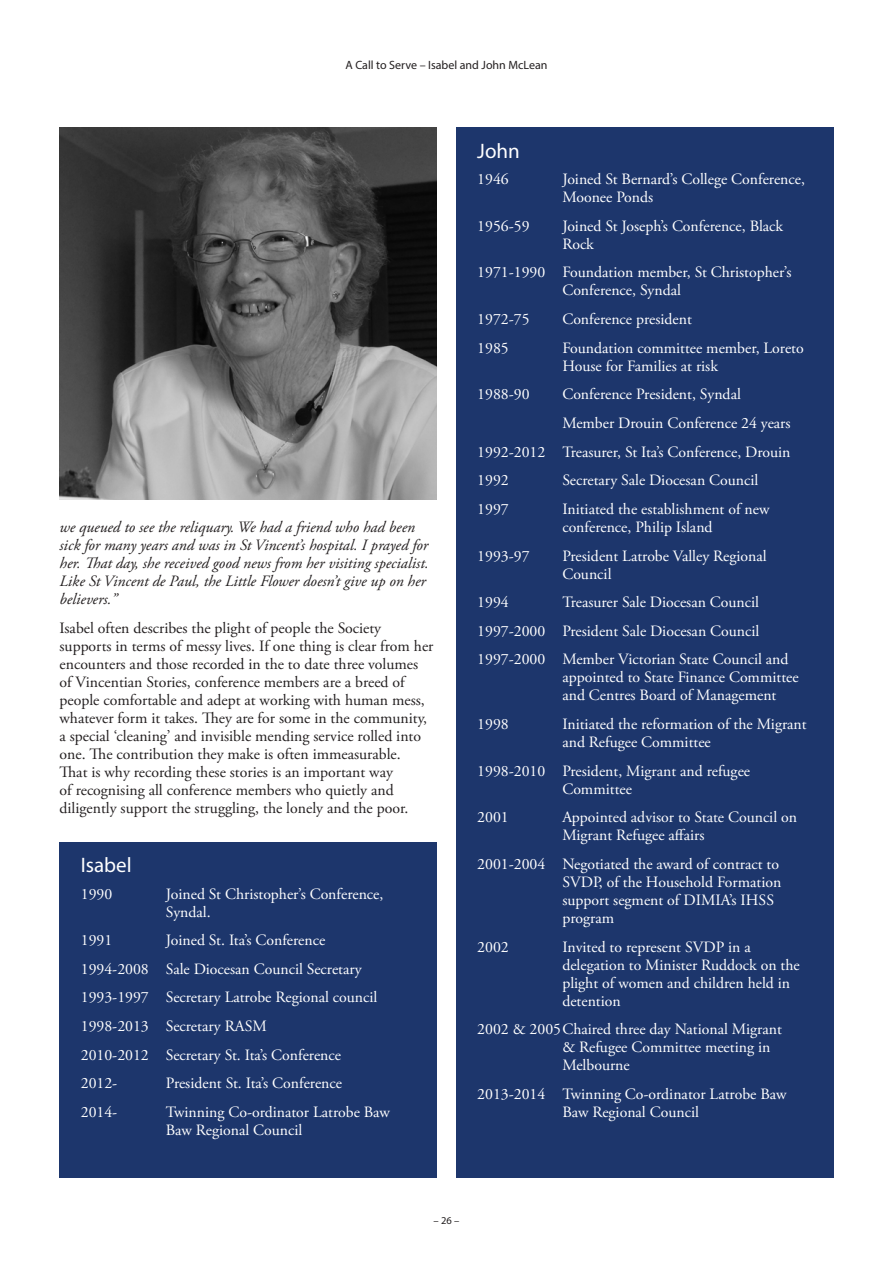
<style>
.page{position:relative;width:893px;height:1263px;background:#fff}
.page>*{position:absolute;margin:0;border:0;box-sizing:border-box;transform-origin:0 0}
.Sub_head{font:21px "Myriad Pro";color:#fff}
.Timeline{font:15.75px/18px "Adobe Garamond Pro";color:#fff}
.Body{font:15.75px/18px "Adobe Garamond Pro";color:#231f20}
.Body-2{font:italic 15.75px/18px "Adobe Garamond Pro";color:#231f20}
.t1{font:12px "Myriad Pro";color:#231f20}
.t2{font:10.5px "Myriad Pro";color:#231f20}
</style>
<div class="page">
<div style="left:60px;top:842px;width:377px;height:336px;background:#1d366c"></div>
<div style="left:456px;top:128px;width:377px;height:1050px;background:#1d366c"></div>
<img style="left:60px;top:128px;width:377px;height:372px">
<p class="t1" style="left:345px;top:58px;width:204px">A Call to Serve – Isabel and John McLean</p>
<p class="Body-2" style="left:60px;top:519px;width:371px">we queued to see the reliquary. We had a friend who had been sick for many years and was in St Vincent’s hospital. I prayed for her. That day, she received good news from her visiting specialist.<br>Like St Vincent de Paul, the Little Flower doesn’t give up on her believers.”</p>
<p class="Body" style="left:60px;top:619px;width:375px">Isabel often describes the plight of people the Society supports in terms of messy lives. If one thing is clear from her encounters and those recorded in the to date three volumes of Vincentian Stories, conference members are a breed of people comfortable and adept at working with human mess, whatever form it takes. They are for some in the community, a special ‘cleaning’ and invisible mending service rolled into one. The contribution they make is often immeasurable.<br>That is why recording these stories is an important way<br>of recognising all conference members who quietly and diligently support the struggling, the lonely and the poor.</p>
<p class="Sub_head" style="left:81px;top:852px;width:52px">Isabel</p>
<p class="Timeline" style="left:81px;top:885px;width:33px">1990</p>
<p class="Timeline" style="left:166px;top:885px;width:219px">Joined St Christopher’s Conference,<br>Syndal.</p>
<p class="Timeline" style="left:81px;top:932px;width:33px">1991</p>
<p class="Timeline" style="left:166px;top:932px;width:161px">Joined St. Ita’s Conference</p>
<p class="Timeline" style="left:81px;top:960px;width:283px">1994-2008 Sale Diocesan Council Secretary</p>
<p class="Timeline" style="left:81px;top:989px;width:298px">1993-1997 Secretary Latrobe Regional council</p>
<p class="Timeline" style="left:81px;top:1018px;width:187px">1998-2013 Secretary RASM</p>
<p class="Timeline" style="left:81px;top:1046px;width:262px">2010-2012 Secretary St. Ita’s Conference</p>
<p class="Timeline" style="left:81px;top:1075px;width:38px">2012-</p>
<p class="Timeline" style="left:166px;top:1075px;width:178px">President St. Ita’s Conference</p>
<p class="Timeline" style="left:81px;top:1103px;width:38px">2014-</p>
<p class="Timeline" style="left:166px;top:1103px;width:226px">Twinning Co-ordinator Latrobe Baw<br>Baw Regional Council</p>
<p class="Sub_head" style="left:477px;top:138px;width:44px">John</p>
<p class="Timeline" style="left:477px;top:171px;width:33px">1946</p>
<p class="Timeline" style="left:562px;top:171px;width:244px">Joined St Bernard’s College Conference,<br>Moonee Ponds</p>
<p class="Timeline" style="left:477px;top:217px;width:54px">1956-59</p>
<p class="Timeline" style="left:562px;top:217px;width:222px">Joined St Joseph’s Conference, Black<br>Rock</p>
<p class="Timeline" style="left:562px;top:264px;width:231px;text-indent:-85px">1971-1990 Foundation member, St Christopher’s<br>Conference, Syndal</p>
<p class="Timeline" style="left:477px;top:311px;width:54px">1972-75</p>
<p class="Timeline" style="left:562px;top:311px;width:131px">Conference president</p>
<p class="Timeline" style="left:477px;top:339px;width:33px">1985</p>
<p class="Timeline" style="left:562px;top:339px;width:243px">Foundation committee member, Loreto<br>House for Families at risk</p>
<p class="Timeline" style="left:477px;top:386px;width:54px">1988-90</p>
<p class="Timeline" style="left:562px;top:386px;width:180px">Conference President, Syndal</p>
<p class="Timeline" style="left:562px;top:414px;width:230px">Member Drouin Conference 24 years</p>
<p class="Timeline" style="left:477px;top:443px;width:315px">1992-2012 Treasurer, St Ita’s Conference, Drouin</p>
<p class="Timeline" style="left:477px;top:472px;width:33px">1992</p>
<p class="Timeline" style="left:562px;top:472px;width:198px">Secretary Sale Diocesan Council</p>
<p class="Timeline" style="left:477px;top:500px;width:33px">1997</p>
<p class="Timeline" style="left:562px;top:500px;width:209px">Initiated the establishment of new conference, Philip Island</p>
<p class="Timeline" style="left:477px;top:547px;width:54px">1993-97</p>
<p class="Timeline" style="left:562px;top:547px;width:206px">President Latrobe Valley Regional<br>Council</p>
<p class="Timeline" style="left:477px;top:594px;width:33px">1994</p>
<p class="Timeline" style="left:562px;top:594px;width:198px">Treasurer Sale Diocesan Council</p>
<p class="Timeline" style="left:477px;top:622px;width:284px">1997-2000 President Sale Diocesan Council</p>
<p class="Timeline" style="left:562px;top:651px;width:238px;text-indent:-85px">1997-2000 Member Victorian State Council and appointed to State Finance Committee and Centres Board of Management</p>
<p class="Timeline" style="left:477px;top:716px;width:33px">1998</p>
<p class="Timeline" style="left:562px;top:716px;width:246px">Initiated the reformation of the Migrant and Refugee Committee</p>
<p class="Timeline" style="left:562px;top:762px;width:189px;text-indent:-85px">1998-2010 President, Migrant and refugee<br>Committee</p>
<p class="Timeline" style="left:477px;top:809px;width:33px">2001</p>
<p class="Timeline" style="left:562px;top:809px;width:236px">Appointed advisor to State Council on<br>Migrant Refugee affairs</p>
<p class="Timeline" style="left:562px;top:855px;width:221px;text-indent:-85px">2001-2004 Negotiated the award of contract to<br>SVDP, of the Household Formation support segment of DIMIA’s IHSS program</p>
<p class="Timeline" style="left:477px;top:938px;width:33px">2002</p>
<p class="Timeline" style="left:562px;top:938px;width:239px">Invited to represent SVDP in a delegation to Minister Ruddock on the plight of women and children held in detention</p>
<p class="Timeline" style="left:562px;top:1021px;width:221px;text-indent:-85px">2002 &amp; 2005Chaired three day National Migrant &amp; Refugee Committee meeting in<br>Melbourne</p>
<p class="Timeline" style="left:477px;top:1085px;width:311px;text-align:center">2013-2014 Twinning Co-ordinator Latrobe Baw<br>Baw Regional Council</p>
<p class="t2" style="left:434px;top:1214px;width:27px">– 26 –</p>
</div>
